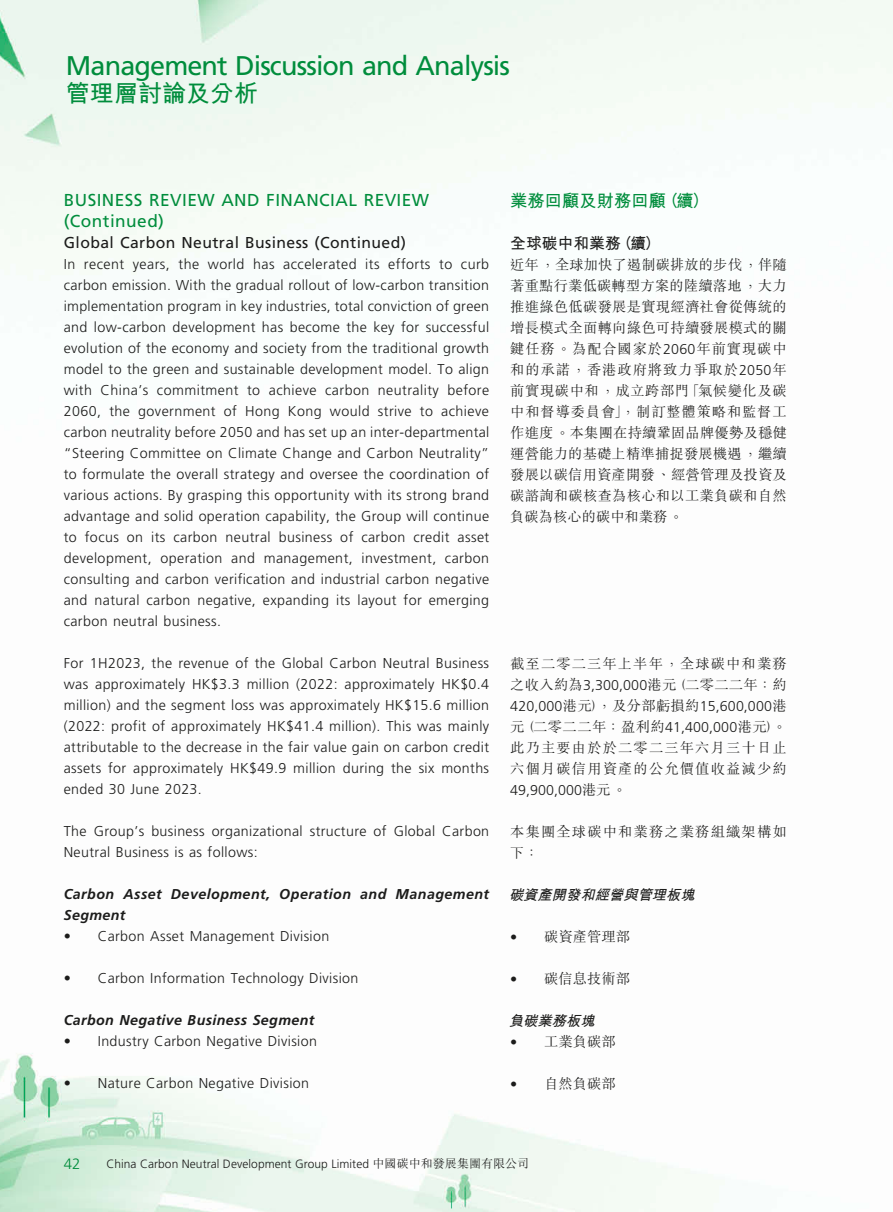
<style>
.page{position:relative;width:893px;height:1212px;background:#fff}
.page>*{position:absolute;margin:0;border:0;box-sizing:border-box;transform-origin:0 0}
.t1{font:27px "Frutiger LT Std";letter-spacing:-.03em;color:#008d3c}
.t2{font:700 24px "M Hei HK";color:#008d3c}
.t3{font:17.25px/21px "Frutiger LT Std";letter-spacing:.025em;color:#008d3c}
.t4{font:700 17.25px "M Hei HK";letter-spacing:.005em;color:#008d3c}
.t5{font:15.75px "Frutiger LT Std";letter-spacing:.025em;color:#1c1c1b}
.t6{font:700 15.75px "M Hei HK";letter-spacing:.005em;color:#1c1c1b}
.t7{font:300 15px "Frutiger LT Std";color:#008d3c}
.t8{font:300 14.25px/21px "Frutiger LT Std";letter-spacing:.025em;color:#1c1c1b;text-align:justify}
.t9{font:300 14.25px/21px "M Sung HK";letter-spacing:.03em;color:#1c1c1b;text-align:justify}
.t10{font:italic 700 14.25px/21px "Frutiger LT Std";letter-spacing:.03em;color:#1c1c1b}
.t11{font:300 14.25px/21px "M Sung HK";letter-spacing:.08em;color:#1c1c1b}
.t12{font:italic 700 14.25px "M Hei HK";color:#1c1c1b}
.t13{font:300 12px "Frutiger LT Std";letter-spacing:.005em;color:#1c1c1b}
.s1{font-family:"Frutiger LT Std"}
.s2{font-family:"M Sung HK"}
</style>
<div class="page">
<img style="left:0;top:0;width:893px;height:1212px">
<h1 class="t1" style="left:66px;top:50px;width:446px">Management Discussion and Analysis</h1>
<h2 class="t2" style="left:66px;top:76px;width:193px">管理層討論及分析</h2>
<p class="t3" style="left:64px;top:189px;width:367px">BUSINESS REVIEW AND FINANCIAL REVIEW (Continued)</p>
<p class="t5" style="left:64px;top:233px;width:344px">Global Carbon Neutral Business (Continued)</p>
<p class="t8" style="left:64px;top:253px;width:427px">In recent years, the world has accelerated its efforts to curb carbon emission. With the gradual rollout of low-carbon transition implementation program in key industries, total conviction of green and low-carbon development has become the key for successful evolution of the economy and society from the traditional growth model to the green and sustainable development model. To align with China’s commitment to achieve carbon neutrality before 2060, the government of Hong Kong would strive to achieve carbon neutrality before 2050 and has set up an inter-departmental “Steering Committee on Climate Change and Carbon Neutrality” to formulate the overall strategy and oversee the coordination of various actions. By grasping this opportunity with its strong brand advantage and solid operation capability, the Group will continue to focus on its carbon neutral business of carbon credit asset development, operation and management, investment, carbon consulting and carbon verification and industrial carbon negative and natural carbon negative, expanding its layout for emerging carbon neutral business.</p>
<p class="t8" style="left:64px;top:653px;width:427px">For 1H2023, the revenue of the Global Carbon Neutral Business was approximately HK$3.3 million (2022: approximately HK$0.4 million) and the segment loss was approximately HK$15.6 million (2022: profit of approximately HK$41.4 million). This was mainly attributable to the decrease in the fair value gain on carbon credit assets for approximately HK$49.9 million during the six months ended 30 June 2023.</p>
<p class="t8" style="left:64px;top:821px;width:427px">The Group’s business organizational structure of Global Carbon<br>Neutral Business is as follows:</p>
<p class="t10" style="left:64px;top:883px;width:427px">Carbon Asset Development, Operation and Management<br>Segment</p>
<p class="t8" style="left:64px;top:926px;width:267px">• Carbon Asset Management Division</p>
<p class="t8" style="left:64px;top:968px;width:296px">• Carbon Information Technology Division</p>
<p class="t10" style="left:64px;top:1009px;width:252px">Carbon Negative Business Segment</p>
<p class="t8" style="left:64px;top:1031px;width:255px">• Industry Carbon Negative Division</p>
<p class="t8" style="left:64px;top:1073px;width:247px">• Nature Carbon Negative Division</p>
<p class="t4" style="left:510px;top:188px;width:200px">業務回顧及財務回顧（續）</p>
<p class="t6" style="left:510px;top:232px;width:152px">全球碳中和業務（續）</p>
<p class="t9" style="left:510px;top:253px;width:278px">近年，全球加快了遏制碳排放的步伐，伴隨著重點行業低碳轉型方案的陸續落地，大力推進綠色低碳發展是實現經濟社會從傳統的增長模式全面轉向綠色可持續發展模式的關鍵任務。為配合國家於<span class="s1">2060</span>年前實現碳中和的承諾，香港政府將致力爭取於<span class="s1">2050</span>年前實現碳中和，成立跨部門「氣候變化及碳中和督導委員會」，制訂整體策略和監督工作進度。本集團在持續鞏固品牌優勢及穩健運營能力的基礎上精準捕捉發展機遇，繼續發展以碳信用資產開發、經營管理及投資及碳諮詢和碳核查為核心和以工業負碳和自然負碳為核心的碳中和業務。</p>
<p class="t11" style="left:510px;top:652px;width:278px">截至二零二三年上半年，全球碳中和業務之收入約為<span class="s1">3,300,000</span>港元（二零二二年：約</p>
<p class="t8" style="left:510px;top:696px;width:278px">420,000<span class="s2">港元），及分部虧損約</span>15,600,000<span class="s2">港</span></p>
<p class="t9" style="left:510px;top:715px;width:278px">元（二零二二年：盈利約<span class="s1">41,400,000</span>港元）。此乃主要由於於二零二三年六月三十日止六個月碳信用資產的公允價值收益減少約</p>
<p class="t8" style="left:510px;top:780px;width:118px">49,900,000<span class="s2">港元。</span></p>
<p class="t11" style="left:510px;top:820px;width:278px">本集團全球碳中和業務之業務組織架構如下：</p>
<p class="t12" style="left:509px;top:884px;width:192px">碳資產開發和經營與管理板塊</p>
<p class="t9" style="left:510px;top:925px;width:121px"><span class="s1">•</span> 碳資產管理部</p>
<p class="t9" style="left:510px;top:967px;width:121px"><span class="s1">•</span> 碳信息技術部</p>
<p class="t12" style="left:509px;top:1010px;width:92px">負碳業務板塊</p>
<p class="t9" style="left:510px;top:1030px;width:107px"><span class="s1">•</span> 工業負碳部</p>
<p class="t9" style="left:510px;top:1072px;width:107px"><span class="s1">•</span> 自然負碳部</p>
<p class="t7" style="left:64px;top:1155px;width:18px">42</p>
<p class="t13" style="left:106px;top:1156px;width:424px">China Carbon Neutral Development Group Limited <span class="s2">中國碳中和發展集團有限公司</span></p>
</div>
